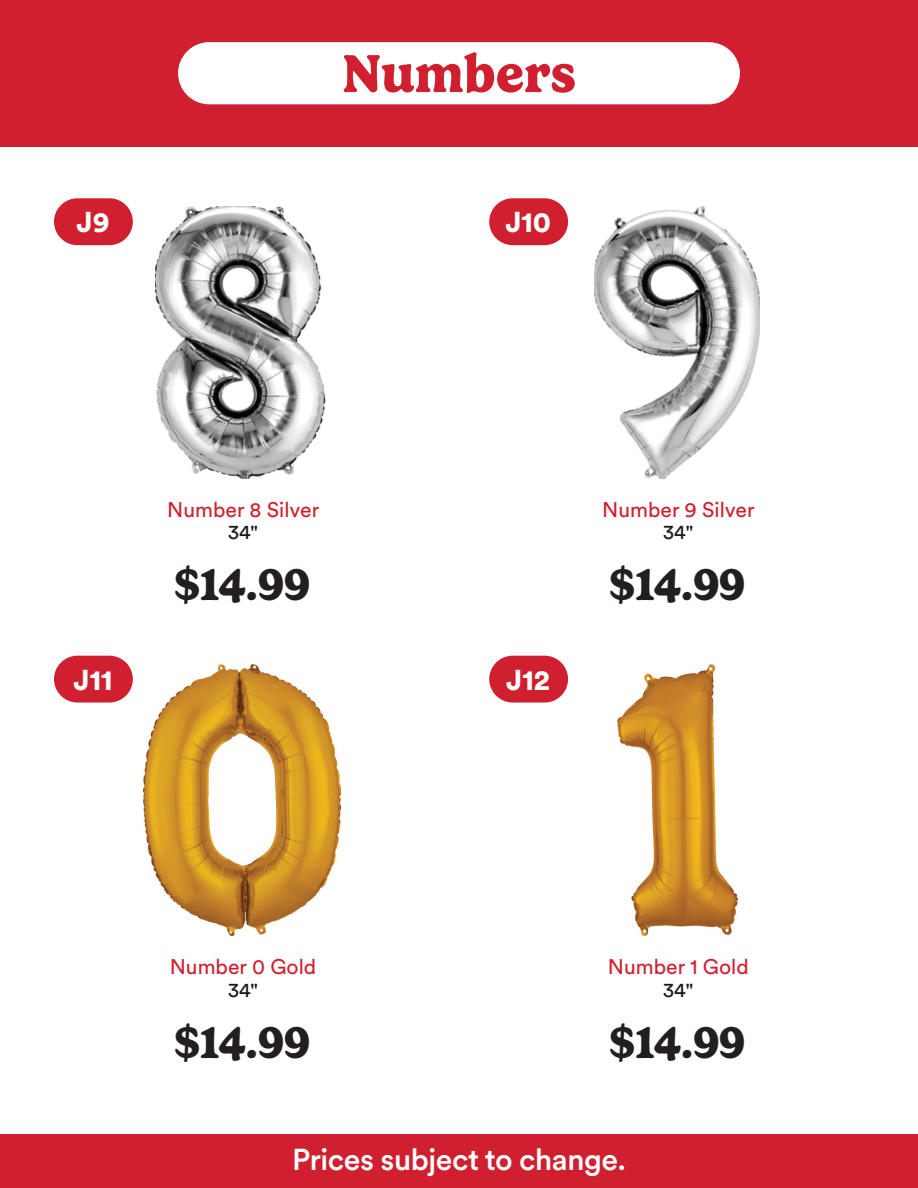
<style>
.page{position:relative;width:918px;height:1188px;background:#fff}
.page>*{position:absolute;margin:0;border:0;box-sizing:border-box;transform-origin:0 0}
.t1{font:700 54px "Gelica";letter-spacing:.005em;color:#d0202f}
.t2{font:700 45px "Gelica";letter-spacing:-.01em;color:#231f20}
.t3{font:500 30px "Circular XX";letter-spacing:-.015em;color:#fff}
.t4{font:900 28.5px "Circular XX";color:#fff}
.t5{font:21px "Circular XX";color:#d0202f}
.t6{font:20.25px "Circular XX";letter-spacing:-.015em;color:#191a19}
</style>
<div class="page">
<div style="left:0;top:0;width:918px;height:146px;background:#d0202f"></div>
<div style="left:178px;top:42px;width:562px;height:62px;background:#fff;border-radius:31px"></div>
<div style="left:0;top:1134px;width:918px;height:54px;background:#d0202f"></div>
<div style="left:54px;top:198px;width:79px;height:47px;background:#d0202f;border-radius:23px"></div>
<img style="left:156px;top:207px;width:170px;height:271px">
<div style="left:489px;top:198px;width:79px;height:47px;background:#d0202f;border-radius:23px"></div>
<img style="left:595px;top:207px;width:165px;height:271px">
<div style="left:54px;top:656px;width:79px;height:47px;background:#d0202f;border-radius:23px"></div>
<img style="left:144px;top:664px;width:197px;height:272px">
<div style="left:489px;top:656px;width:79px;height:47px;background:#d0202f;border-radius:23px"></div>
<img style="left:618px;top:664px;width:119px;height:272px">
<h3 class="t4" style="left:76px;top:202px;width:35px">J9</h3>
<h1 class="t1" style="left:342px;top:42px;width:235px">Numbers</h1>
<h3 class="t4" style="left:505px;top:202px;width:47px">J10</h3>
<h3 class="t4" style="left:74px;top:660px;width:40px">J11</h3>
<p class="t5" style="left:167px;top:495px;width:154px">Number 8 Silver</p>
<p class="t6" style="left:228px;top:519px;width:32px">34"</p>
<h2 class="t2" style="left:174px;top:559px;width:137px">$14.99</h2>
<h3 class="t4" style="left:506px;top:660px;width:45px">J12</h3>
<p class="t5" style="left:602px;top:495px;width:154px">Number 9 Silver</p>
<p class="t6" style="left:663px;top:519px;width:32px">34"</p>
<h2 class="t2" style="left:609px;top:559px;width:137px">$14.99</h2>
<p class="t5" style="left:170px;top:953px;width:148px">Number 0 Gold</p>
<p class="t6" style="left:228px;top:976px;width:32px">34"</p>
<h2 class="t2" style="left:174px;top:1016px;width:137px">$14.99</h2>
<p class="t5" style="left:608px;top:953px;width:142px">Number 1 Gold</p>
<p class="t6" style="left:663px;top:976px;width:32px">34"</p>
<h2 class="t2" style="left:609px;top:1016px;width:137px">$14.99</h2>
<h3 class="t3" style="left:292px;top:1139px;width:335px">Prices subject to change.</h3>
</div>
